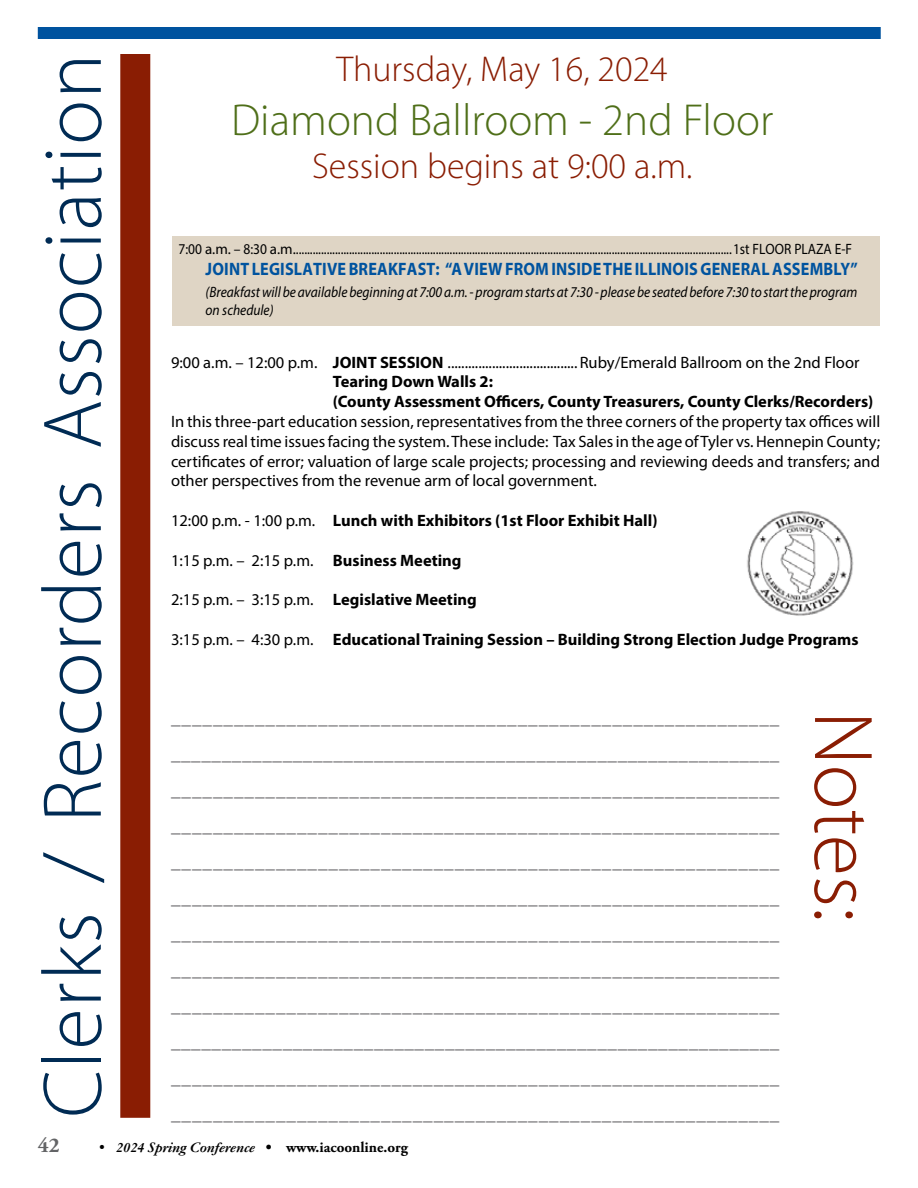
<style>
.page{position:relative;width:918px;height:1188px;background:#fff}
.page>*{position:absolute;margin:0;border:0;box-sizing:border-box;transform-origin:0 0}
.t1{font:300 84px "Myriad Pro";letter-spacing:.015em;color:#002b54}
.t2{font:300 84px "Myriad Pro";color:#8a1d03}
.t3{font:300 45px "Myriad Pro";color:#4f6f19}
.t4{font:300 36px "Myriad Pro";color:#8a1d03}
.t5{font:700 21px "Adobe Garamond Pro";color:#636466}
.t6{font:18px/36px "Candara";color:#717073;text-align:justify;scale:1.05 1}
.t7{font:700 18px "Myriad Pro";letter-spacing:.01em;color:#00539f;scale:.9 1}
.t8{font:16.5px/19.8px "Myriad Pro";color:#000;text-align:justify}
.t9{font:700 16.5px/19.8px "Myriad Pro";color:#000}
.t10{font:15px "Myriad Pro";color:#000;scale:.9 1}
.t11{font:italic 15px/18px "Myriad Pro";color:#000;scale:.9 1}
.t12{font:italic 700 15px "Garamond";color:#000}
.s1{font-weight:400}
.s2{font-weight:700}
.s3{font-family:"Adobe Garamond Pro";font-weight:400;font-style:normal}
.s4{font-family:"Adobe Garamond Pro";font-style:normal}
</style>
<div class="page">
<div style="left:38px;top:27px;width:843px;height:12px;background:#00539f"></div>
<img style="left:747px;top:511px;width:107px;height:105px">
<div style="left:120px;top:54px;width:30px;height:1064px;background:#8a1d03"></div>
<div style="left:173px;top:236px;width:707px;height:90px;background:#dfd5c5"></div>
<h1 class="t1" style="left:22px;top:1118px;width:1066px;rotate:-90deg">Clerks / Recorders Association</h1>
<h3 class="t4" style="left:337px;top:47px;width:333px">Thursday, May 16, 2024</h3>
<h2 class="t3" style="left:231px;top:93px;width:544px">Diamond Ballroom - 2nd Floor</h2>
<h3 class="t4" style="left:312px;top:145px;width:382px">Session begins at 9:00 a.m.</h3>
<p class="t10" style="left:179px;top:239px;width:750px">7:00 a.m. – 8:30 a.m.............................................................................................................................................................1st FLOOR PLAZA E-F</p>
<p class="t7" style="left:206px;top:258px;width:726px">JOINT LEGISLATIVE BREAKFAST: “A VIEW FROM INSIDE THE ILLINOIS GENERAL ASSEMBLY”</p>
<p class="t11" style="left:206px;top:283px;width:726px">(Breakfast will be available beginning at 7:00 a.m. - program starts at 7:30 - please be seated before 7:30 to start the program on schedule)</p>
<p class="t9" style="left:333px;top:352px;width:542px;text-indent:-162px"><span class="s1">9:00 a.m. – 12:00 p.m.</span> JOINT SESSION <span class="s1">...................................... Ruby/Emerald Ballroom on the 2nd Floor<br></span>Tearing Down Walls 2:<br>(County Assessment Officers, County Treasurers, County Clerks/Recorders)</p>
<p class="t8" style="left:171px;top:411px;width:711px">In this three-part education session, representatives from the three corners of the property tax offices will discuss real time issues facing the system. These include: Tax Sales in the age of Tyler vs. Hennepin County; certificates of error; valuation of large scale projects; processing and reviewing deeds and transfers; and other perspectives from the revenue arm of local government.</p>
<p class="t9" style="left:171px;top:510px;width:488px"><span class="s1">12:00 p.m. - 1:00 p.m.</span> Lunch with Exhibitors (1st Floor Exhibit Hall)</p>
<p class="t8" style="left:171px;top:550px;width:292px">1:15 p.m. – 2:15 p.m. <span class="s2">Business Meeting</span></p>
<p class="t9" style="left:171px;top:589px;width:307px"><span class="s1">2:15 p.m. – 3:15 p.m.</span> Legislative Meeting</p>
<p class="t9" style="left:171px;top:629px;width:689px"><span class="s1">3:15 p.m. – 4:30 p.m.</span> Educational Training Session – Building Strong Election Judge Programs</p>
<p class="t6" style="left:171px;top:698px;width:581px">__________________________________________________________ ____________________________________________________________ __________________________________________________________ __________________________________________________________ __________________________________________________________ __________________________________________________________ __________________________________________________________ __________________________________________________________ __________________________________________________________ ____________________________________________________________ __________________________________________________________ __________________________________________________________</p>
<h1 class="t2" style="left:894px;top:711px;width:212px;rotate:90deg">Notes:</h1>
<p class="t5" style="left:38px;top:1133px;width:23px">42</p>
<p class="t12" style="left:99px;top:1138px;width:310px"><span class="s3">•</span> 2024 Spring Conference <span class="s4">• www.iacoonline.org</span></p>
</div>
